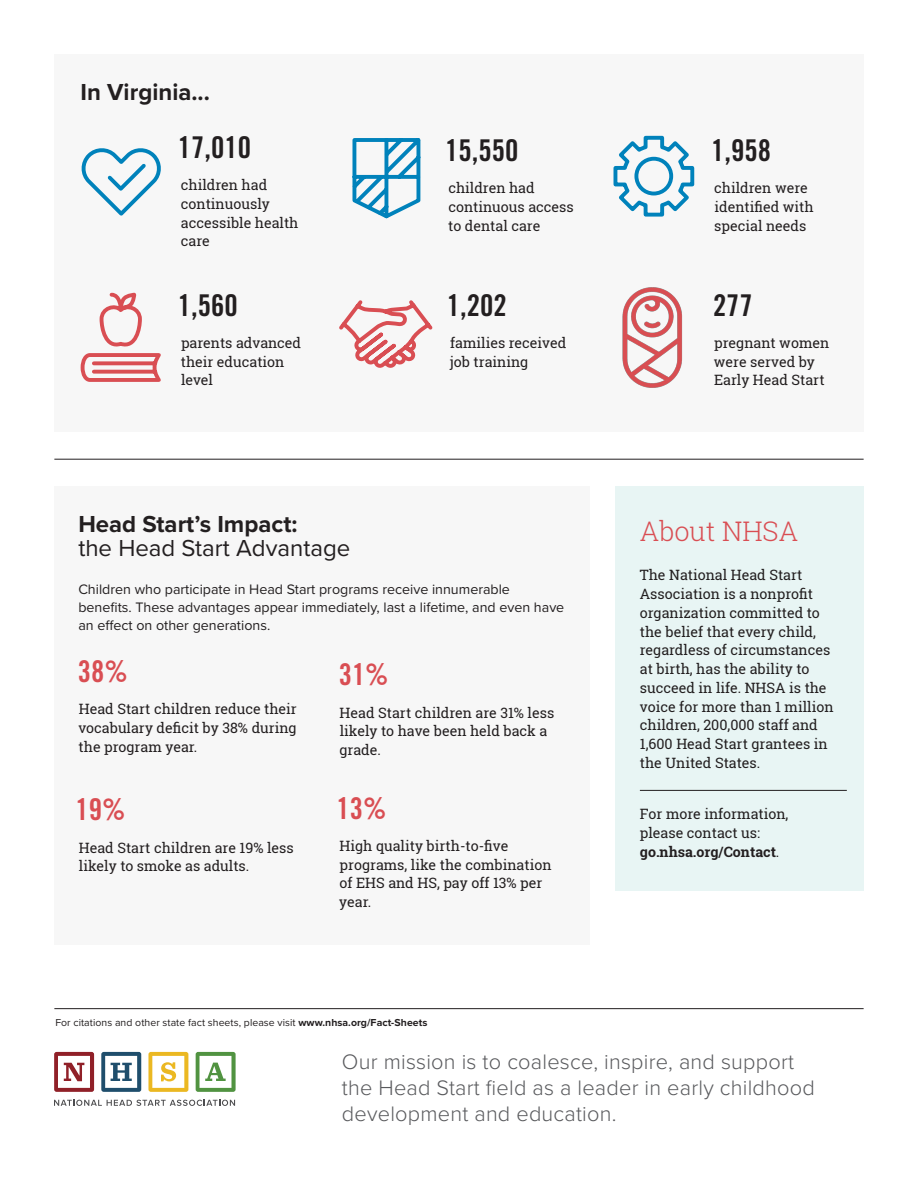
<style>
.page{position:relative;width:918px;height:1188px;background:#fff}
.page>*{position:absolute;margin:0;border:0;box-sizing:border-box;transform-origin:0 0}
.Box_Numbers_-_Large{font:30px "Trade Gothic LT Bold Cond Twenty";color:#231f20}
.Box_Numbers_-_Large-2{font:30px "Trade Gothic LT Bold Cond Twenty";color:#d94e53}
.Box_Title_-_Red{font:300 27px "Roboto Slab";color:#d94e53}
.Section_Article_Titl{font:24px/24px "Proxima Nova";color:#231f20}
.Section_Article_Titl-2{font:700 24px "Proxima Nova";color:#231f20}
.Mission_Statement{font:300 21.75px/26.1px "Proxima Nova";letter-spacing:.01em;color:#595a5d}
.Box_Caption_-_Black{font:14.25px/18.8px "Roboto Slab";color:#231f20}
.Body_Text{font:14.25px/18px "Proxima Nova";color:#231f20}
.Captions{font:10.5px "Proxima Nova";letter-spacing:.005em;color:#231f20}
.s1{font-weight:700}
</style>
<div class="page">
<div style="left:54px;top:54px;width:810px;height:378px;background:#f7f7f7"></div>
<div style="left:54px;top:486px;width:536px;height:459px;background:#f7f7f7"></div>
<svg style="left:80px;top:292px;width:81px;height:90px"></svg>
<svg style="left:81px;top:148px;width:80px;height:68px"></svg>
<svg style="left:352px;top:138px;width:69px;height:81px"></svg>
<svg style="left:339px;top:300px;width:94px;height:68px"></svg>
<hr style="left:54px;top:1008px;width:810px;height:1px;background:#231f20">
<hr style="left:54px;top:459px;width:810px;height:1px;background:#231f20">
<div style="left:616px;top:486px;width:248px;height:405px;background:#e8f5f4"></div>
<hr style="left:640px;top:790px;width:207px;height:1px;background:#231f20">
<svg style="left:613px;top:135px;width:82px;height:82px"></svg>
<img style="left:622px;top:287px;width:60px;height:101px">
<svg style="left:54px;top:1100px;width:181px;height:6px"></svg>
<svg style="left:54px;top:1052px;width:40px;height:40px"></svg>
<svg style="left:101px;top:1052px;width:40px;height:40px"></svg>
<svg style="left:148px;top:1052px;width:40px;height:40px"></svg>
<svg style="left:196px;top:1052px;width:40px;height:40px"></svg>
<p class="Section_Article_Titl-2" style="left:81px;top:78px;width:131px">In Virginia...</p>
<p class="Box_Numbers_-_Large" style="left:178px;top:129px;width:75px">17,010</p>
<p class="Box_Caption_-_Black" style="left:181px;top:175px;width:119px">children had continuously accessible health care</p>
<p class="Box_Numbers_-_Large" style="left:178px;top:287px;width:61px">1,560</p>
<p class="Box_Caption_-_Black" style="left:181px;top:333px;width:122px">parents advanced their education level</p>
<p class="Box_Numbers_-_Large" style="left:445px;top:132px;width:75px">15,550</p>
<p class="Box_Caption_-_Black" style="left:448px;top:178px;width:127px">children had continuous access to dental care</p>
<p class="Box_Numbers_-_Large" style="left:447px;top:287px;width:61px">1,202</p>
<p class="Box_Caption_-_Black" style="left:450px;top:333px;width:118px">families received job training</p>
<p class="Section_Article_Titl" style="left:78px;top:512px;width:273px"><span class="s1">Head Start’s Impact:<br></span>the Head Start Advantage</p>
<p class="Body_Text" style="left:78px;top:581px;width:488px">Children who participate in Head Start programs receive innumerable benefits. These advantages appear immediately, last a lifetime, and even have an effect on other generations.</p>
<p class="Box_Numbers_-_Large-2" style="left:78px;top:653px;width:51px">38%</p>
<p class="Box_Caption_-_Black" style="left:78px;top:699px;width:220px;text-align:justify">Head Start children reduce their vocabulary deficit by 38% during the program year.</p>
<p class="Box_Numbers_-_Large-2" style="left:76px;top:791px;width:51px">19%</p>
<p class="Box_Caption_-_Black" style="left:79px;top:838px;width:217px">Head Start children are 19% less likely to smoke as adults.</p>
<p class="Box_Numbers_-_Large-2" style="left:339px;top:656px;width:51px">31%</p>
<p class="Box_Caption_-_Black" style="left:339px;top:703px;width:216px">Head Start children are 31% less likely to have been held back a grade.</p>
<p class="Box_Numbers_-_Large-2" style="left:336px;top:790px;width:51px">13%</p>
<p class="Box_Caption_-_Black" style="left:339px;top:836px;width:214px">High quality birth-to-five programs, like the combination of EHS and HS, pay off 13% per year.</p>
<p class="Captions" style="left:55px;top:1016px;width:373px">For citations and other state fact sheets, please visit <span class="s1">www.nhsa.org/Fact-Sheets</span></p>
<p class="Box_Numbers_-_Large" style="left:711px;top:132px;width:61px">1,958</p>
<p class="Box_Caption_-_Black" style="left:714px;top:178px;width:101px">children were identified with special needs</p>
<p class="Box_Numbers_-_Large" style="left:713px;top:287px;width:41px">277</p>
<p class="Box_Caption_-_Black" style="left:714px;top:333px;width:117px">pregnant women were served by<br>Early Head Start</p>
<p class="Box_Title_-_Red" style="left:640px;top:513px;width:160px">About NHSA</p>
<p class="Box_Caption_-_Black" style="left:640px;top:566px;width:195px">The National Head Start<br>Association is a nonprofit organization committed to the belief that every child, regardless of circumstances at birth, has the ability to succeed in life. NHSA is the voice for more than 1 million children, 200,000 staff and<br>1,600 Head Start grantees in the United States.</p>
<p class="Box_Caption_-_Black" style="left:640px;top:805px;width:150px">For more information, please contact us: <span class="s1">go.nhsa.org/Contact</span>.</p>
<p class="Mission_Statement" style="left:342px;top:1049px;width:474px">Our mission is to coalesce, inspire, and support the Head Start field as a leader in early childhood development and education.</p>
</div>
